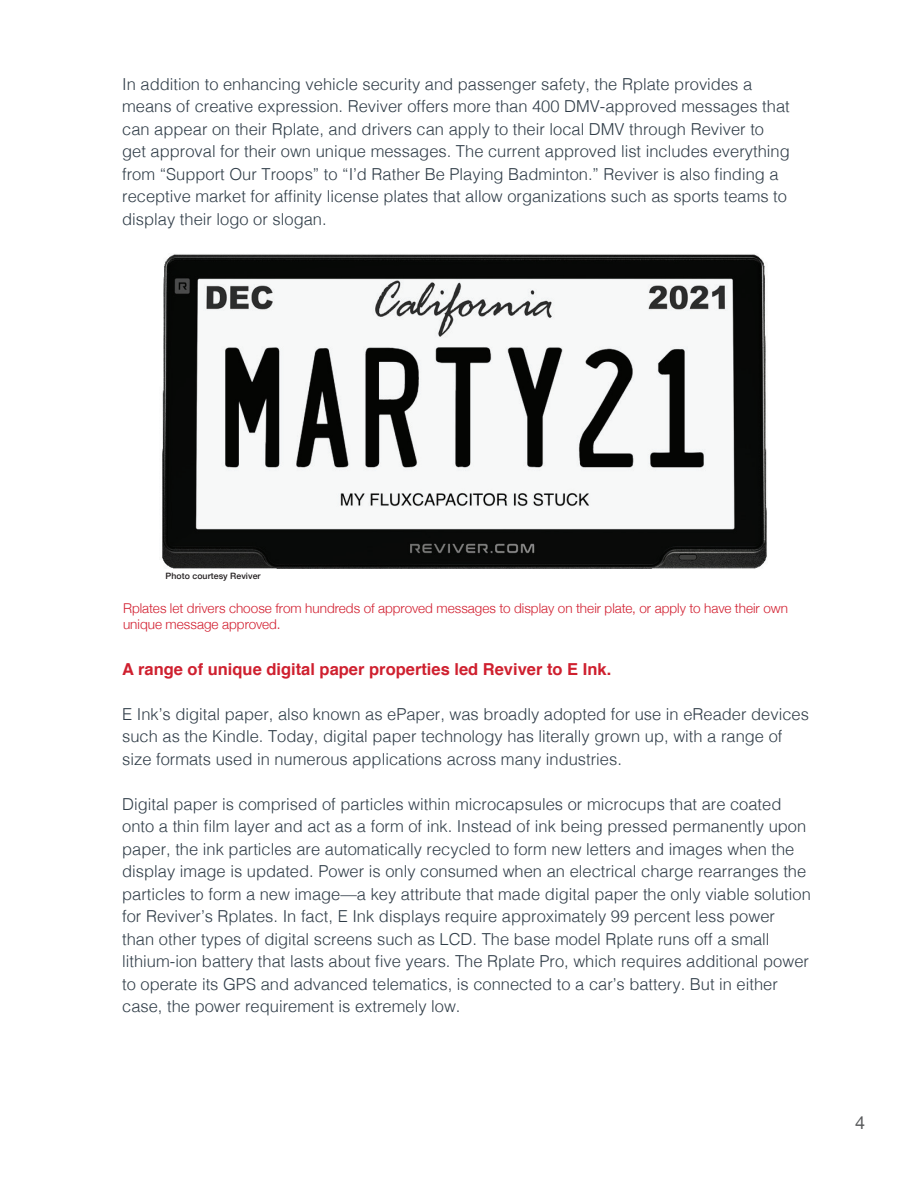
<style>
.page{position:relative;width:918px;height:1188px;background:#fff}
.page>*{position:absolute;margin:0;border:0;box-sizing:border-box;transform-origin:0 0}
.t1{font:18px "Helvetica Neue";color:#57585a}
.t2{font:300 16.5px/22.5px "Helvetica";color:#303d48}
.t3{font:700 16.5px "Helvetica";color:#cf202f}
.t4{font:300 13.5px/16.5px "Helvetica Neue";color:#d22031}
.t5{font:500 8.7px "Helvetica Neue";letter-spacing:.005em;color:#231f20}
</style>
<div class="page">
<img style="left:162px;top:254px;width:605px;height:315px">
<p class="t2" style="left:122px;top:71px;width:669px">In addition to enhancing vehicle security and passenger safety, the Rplate provides a means of creative expression. Reviver offers more than 400 DMV-approved messages that can appear on their Rplate, and drivers can apply to their local DMV through Reviver to get approval for their own unique messages. The current approved list includes everything from “Support Our Troops” to “I’d Rather Be Playing Badminton.” Reviver is also finding a receptive market for affinity license plates that allow organizations such as sports teams to display their logo or slogan.</p>
<p class="t5" style="left:166px;top:569px;width:97px">Photo courtesy Reviver</p>
<p class="t4" style="left:123px;top:599px;width:667px">Rplates let drivers choose from hundreds of approved messages to display on their plate, or apply to have their own unique message approved.</p>
<p class="t3" style="left:122px;top:656px;width:491px">A range of unique digital paper properties led Reviver to E Ink.</p>
<p class="t2" style="left:122px;top:701px;width:688px">E Ink’s digital paper, also known as ePaper, was broadly adopted for use in eReader devices such as the Kindle. Today, digital paper technology has literally grown up, with a range of size formats used in numerous applications across many industries.</p>
<p class="t2" style="left:122px;top:791px;width:690px">Digital paper is comprised of particles within microcapsules or microcups that are coated onto a thin film layer and act as a form of ink. Instead of ink being pressed permanently upon paper, the ink particles are automatically recycled to form new letters and images when the display image is updated. Power is only consumed when an electrical charge rearranges the particles to form a new image—a key attribute that made digital paper the only viable solution for Reviver’s Rplates. In fact, E Ink displays require approximately 99 percent less power than other types of digital screens such as LCD. The base model Rplate runs off a small lithium-ion battery that lasts about five years. The Rplate Pro, which requires additional power to operate its GPS and advanced telematics, is connected to a car’s battery. But in either case, the power requirement is extremely low.</p>
<p class="t1" style="left:855px;top:1109px;width:12px">4</p>
</div>
